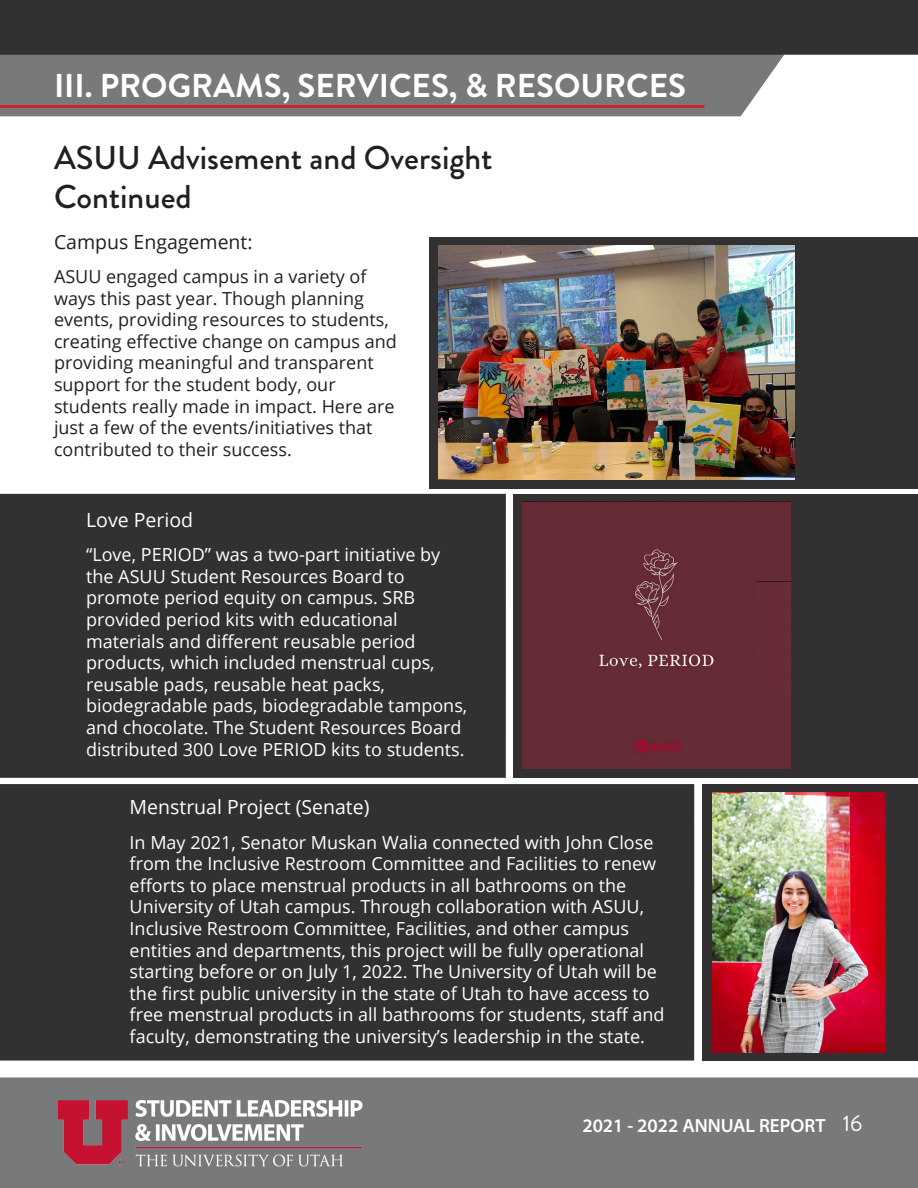
<style>
.page{position:relative;width:918px;height:1188px;background:#fff}
.page>*{position:absolute;margin:0;border:0;box-sizing:border-box;transform-origin:0 0}
.t1{font:500 33px/39.6px "Brandon Grotesque";color:#231f20}
.t2{font:700 33px "Brandon Grotesque";color:#fff}
.t3{font:22.5px "Brandon Grotesque";color:#fff}
.t4{font:19.5px "Open Sans";color:#fff}
.t5{font:19.5px "Open Sans";color:#231f20}
.t6{font:600 semi-expanded 19.05px "Myriad Pro";color:#fff;scale:.93 1}
.t7{font:18px/21.6px "Open Sans";color:#fff}
.t8{font:18px/21.6px "Open Sans";color:#231f20}
</style>
<div class="page">
<div style="left:0;top:55px;width:784px;height:61px;background:#77797b"></div>
<div style="left:0;top:0;width:918px;height:55px;background:#323031"></div>
<div style="left:0;top:1077px;width:918px;height:111px;background:#77797b"></div>
<hr style="left:0;top:105px;width:704px;height:3px;background:#d2232a">
<img style="left:54px;top:1095px;width:310px;height:75px">
<div style="left:429px;top:237px;width:489px;height:251px;background:#323031"></div>
<div style="left:513px;top:494px;width:405px;height:284px;background:#323031"></div>
<div style="left:0;top:494px;width:506px;height:284px;background:#323031"></div>
<div style="left:0;top:784px;width:694px;height:277px;background:#323031"></div>
<div style="left:522px;top:502px;width:268px;height:267px;background:#652c35"></div>
<img style="left:439px;top:246px;width:355px;height:233px">
<div style="left:757px;top:581px;width:33px;height:116px;background:#672c38"></div>
<div style="left:702px;top:784px;width:216px;height:277px;background:#323031"></div>
<img style="left:712px;top:792px;width:174px;height:261px">
<p class="t2" style="left:54px;top:62px;width:634px">III. PROGRAMS, SERVICES, &amp; RESOURCES</p>
<p class="t1" style="left:54px;top:138px;width:440px">ASUU Advisement and Oversight<br>Continued</p>
<p class="t5" style="left:54px;top:228px;width:200px">Campus Engagement:</p>
<p class="t8" style="left:54px;top:265px;width:344px">ASUU engaged campus in a variety of ways this past year. Though planning events, providing resources to students, creating effective change on campus and providing meaningful and transparent support for the student body, our</p>
<p class="t8" style="left:54px;top:395px;width:342px">students really made in impact. Here are just a few of the events/initiatives that contributed to their success.</p>
<p class="t4" style="left:86px;top:506px;width:108px">Love Period</p>
<p class="t7" style="left:86px;top:543px;width:356px">“Love, PERIOD” was a two-part initiative by the ASUU Student Resources Board to</p>
<p class="t7" style="left:86px;top:587px;width:331px">promote period equity on campus. SRB</p>
<p class="t7" style="left:86px;top:608px;width:313px">provided period kits with educational</p>
<p class="t7" style="left:86px;top:630px;width:331px">materials and different reusable period</p>
<p class="t7" style="left:86px;top:651px;width:350px">products, which included menstrual cups, reusable pads, reusable heat packs,</p>
<p class="t7" style="left:86px;top:695px;width:383px">biodegradable pads, biodegradable tampons, and chocolate. The Student Resources Board distributed 300 Love PERIOD kits to students.</p>
<p class="t4" style="left:130px;top:794px;width:241px">Menstrual Project (Senate)</p>
<p class="t7" style="left:130px;top:831px;width:537px">In May 2021, Senator Muskan Walia connected with John Close from the Inclusive Restroom Committee and Facilities to renew efforts to place menstrual products in all bathrooms on the University of Utah campus. Through collaboration with ASUU, Inclusive Restroom Committee, Facilities, and other campus entities and departments, this project will be fully operational starting before or on July 1, 2022. The University of Utah will be the first public university in the state of Utah to have access to free menstrual products in all bathrooms for students, staff and faculty, demonstrating the university’s leadership in the state.</p>
<p class="t6" style="left:582px;top:1113px;width:263px">2021 - 2022 ANNUAL REPORT</p>
<p class="t3" style="left:843px;top:1108px;width:21px">16</p>
</div>
